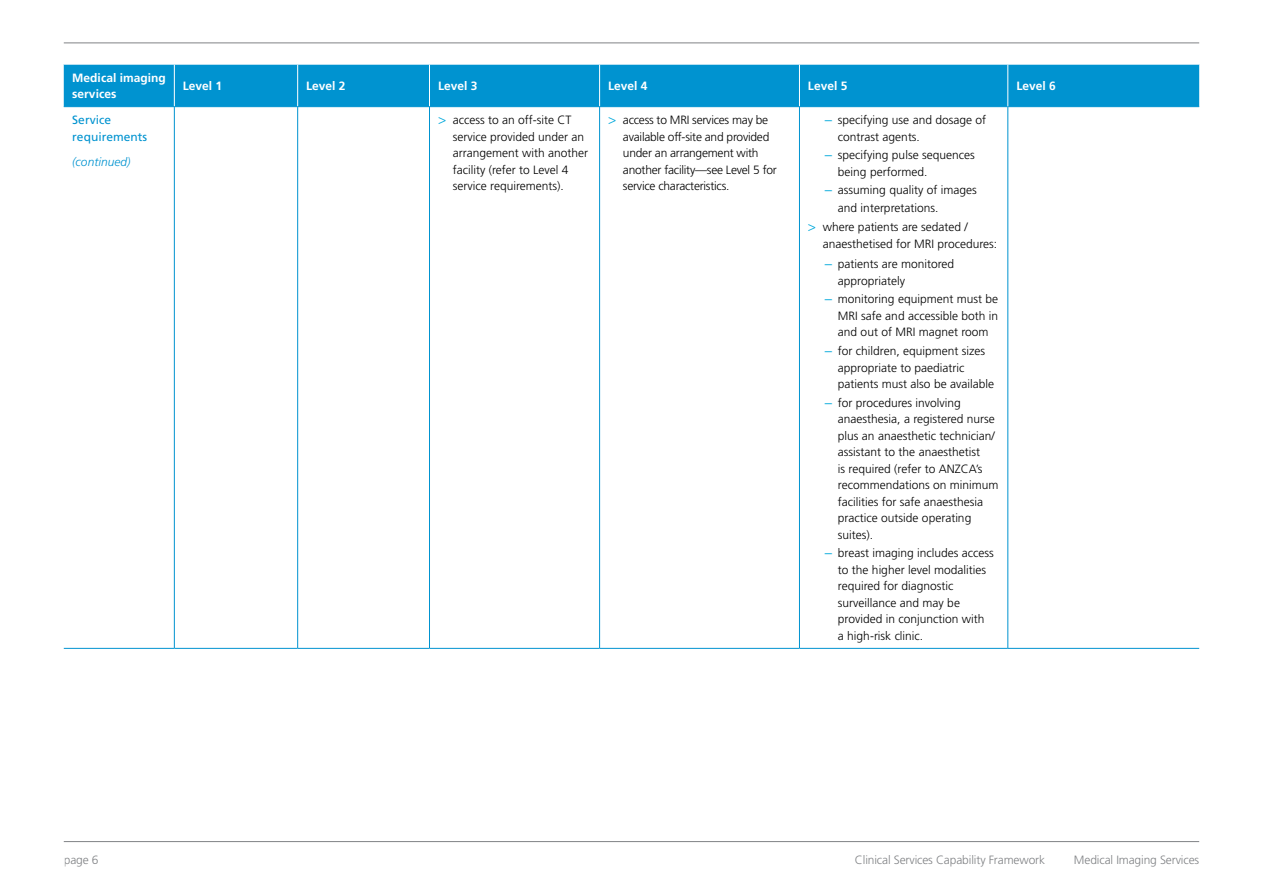
<style>
.page{position:relative;width:1263px;height:893px;background:#fff}
.page>*{position:absolute;margin:0;border:0;box-sizing:border-box;transform-origin:0 0}
.t1{font:300 12px/16.5px "Frutiger";color:#000}
.t2{font:300 12px/16.5px "Frutiger";letter-spacing:-.02em;color:#000}
.t3{font:300 12px "Frutiger";letter-spacing:-.01em;color:#808285}
.t4{font:700 12px/16.5px "Frutiger";color:#fff}
.t5{font:12px/16.5px "Frutiger";color:#0093d0}
.t6{font:italic 300 12px "Frutiger";color:#0093d0}
.s1{font-size:13.5px;color:#03a9db}
.s2{font-family:"Proxima Nova";font-weight:400;font-size:13.5px;color:#03a9db}
</style>
<div class="page">
<hr style="left:64px;top:841px;width:1135px;height:1px;background:#808285">
<hr style="left:64px;top:43px;width:1135px;height:1px;background:#808285">
<div style="left:64px;top:65px;width:1135px;height:41px;background:#0093d0"></div>
<hr style="left:174px;top:65px;width:1px;height:41px;background:#fff">
<hr style="left:297px;top:65px;width:1px;height:41px;background:#fff">
<hr style="left:429px;top:65px;width:1px;height:41px;background:#fff">
<hr style="left:599px;top:65px;width:1px;height:41px;background:#fff">
<hr style="left:799px;top:65px;width:1px;height:41px;background:#fff">
<hr style="left:64px;top:106px;width:110px;height:1px;background:#0093d0">
<hr style="left:174px;top:106px;width:124px;height:1px;background:#0093d0">
<hr style="left:174px;top:107px;width:1px;height:541px;background:#0093d0">
<hr style="left:298px;top:106px;width:131px;height:1px;background:#0093d0">
<hr style="left:297px;top:107px;width:1px;height:541px;background:#0093d0">
<hr style="left:429px;top:106px;width:171px;height:1px;background:#0093d0">
<hr style="left:429px;top:107px;width:1px;height:541px;background:#0093d0">
<hr style="left:600px;top:106px;width:199px;height:1px;background:#0093d0">
<hr style="left:599px;top:107px;width:1px;height:541px;background:#0093d0">
<hr style="left:799px;top:106px;width:209px;height:1px;background:#0093d0">
<hr style="left:799px;top:107px;width:1px;height:541px;background:#0093d0">
<hr style="left:1008px;top:106px;width:191px;height:1px;background:#0093d0">
<hr style="left:64px;top:648px;width:110px;height:1px;background:#0093d0">
<hr style="left:174px;top:648px;width:124px;height:1px;background:#0093d0">
<hr style="left:298px;top:648px;width:131px;height:1px;background:#0093d0">
<hr style="left:429px;top:648px;width:171px;height:1px;background:#0093d0">
<hr style="left:600px;top:648px;width:199px;height:1px;background:#0093d0">
<hr style="left:799px;top:648px;width:209px;height:1px;background:#0093d0">
<hr style="left:1008px;top:648px;width:191px;height:1px;background:#0093d0">
<hr style="left:1007px;top:65px;width:1px;height:41px;background:#fff">
<hr style="left:1007px;top:107px;width:1px;height:541px;background:#0093d0">
<p class="t4" style="left:72px;top:69px;width:95px">Medical imaging services</p>
<p class="t4" style="left:183px;top:78px;width:41px">Level 1</p>
<p class="t4" style="left:306px;top:78px;width:41px">Level 2</p>
<p class="t4" style="left:438px;top:78px;width:41px">Level 3</p>
<p class="t4" style="left:608px;top:78px;width:41px">Level 4</p>
<p class="t4" style="left:808px;top:78px;width:41px">Level 5</p>
<p class="t4" style="left:1016px;top:78px;width:41px">Level 6</p>
<p class="t5" style="left:72px;top:112px;width:76px">Service requirements</p>
<p class="t6" style="left:72px;top:155px;width:60px">(continued)</p>
<p class="t1" style="left:453px;top:112px;width:137px;text-indent:-15px"><span class="s1">&gt;</span> access to an off-site CT service provided under an arrangement with another facility (refer to Level 4 service requirements).</p>
<p class="t2" style="left:623px;top:112px;width:155px;text-indent:-15px"><span class="s1">&gt;</span> access to MRI services may be available off-site and provided under an arrangement with another facility—see Level 5 for service characteristics.</p>
<p class="t1" style="left:838px;top:112px;width:150px;text-indent:-13px"><span class="s2">–</span> specifying use and dosage of contrast agents.</p>
<p class="t1" style="left:838px;top:147px;width:138px;text-indent:-13px"><span class="s2">–</span> specifying pulse sequences being performed.</p>
<p class="t1" style="left:824px;top:182px;width:154px"><span class="s2">–</span> assuming quality of images</p>
<p class="t1" style="left:838px;top:200px;width:102px">and interpretations.</p>
<p class="t1" style="left:808px;top:219px;width:161px"><span class="s1">&gt;</span> where patients are sedated /</p>
<p class="t1" style="left:823px;top:235px;width:176px">anaesthetised for MRI procedures:</p>
<p class="t1" style="left:838px;top:256px;width:118px;text-indent:-13px"><span class="s2">–</span> patients are monitored appropriately</p>
<p class="t1" style="left:838px;top:291px;width:162px;text-align:justify;text-indent:-13px"><span class="s2">–</span> monitoring equipment must be MRI safe and accessible both in and out of MRI magnet room</p>
<p class="t1" style="left:838px;top:343px;width:158px;text-indent:-13px"><span class="s2">–</span> for children, equipment sizes appropriate to paediatric patients must also be available</p>
<p class="t1" style="left:838px;top:394px;width:162px;text-indent:-13px"><span class="s2">–</span> for procedures involving anaesthesia, a registered nurse plus an anaesthetic technician/ assistant to the anaesthetist<br>is required (refer to ANZCA’s recommendations on minimum facilities for safe anaesthesia practice outside operating suites).</p>
<p class="t1" style="left:838px;top:545px;width:157px;text-indent:-13px"><span class="s2">–</span> breast imaging includes access to the higher level modalities required for diagnostic surveillance and may be provided in conjunction with<br>a high-risk clinic.</p>
<p class="t3" style="left:64px;top:853px;width:36px">page 6</p>
<p class="t3" style="left:855px;top:853px;width:192px">Clinical Services Capability Framework</p>
<p class="t3" style="left:1074px;top:853px;width:127px">Medical Imaging Services</p>
</div>
